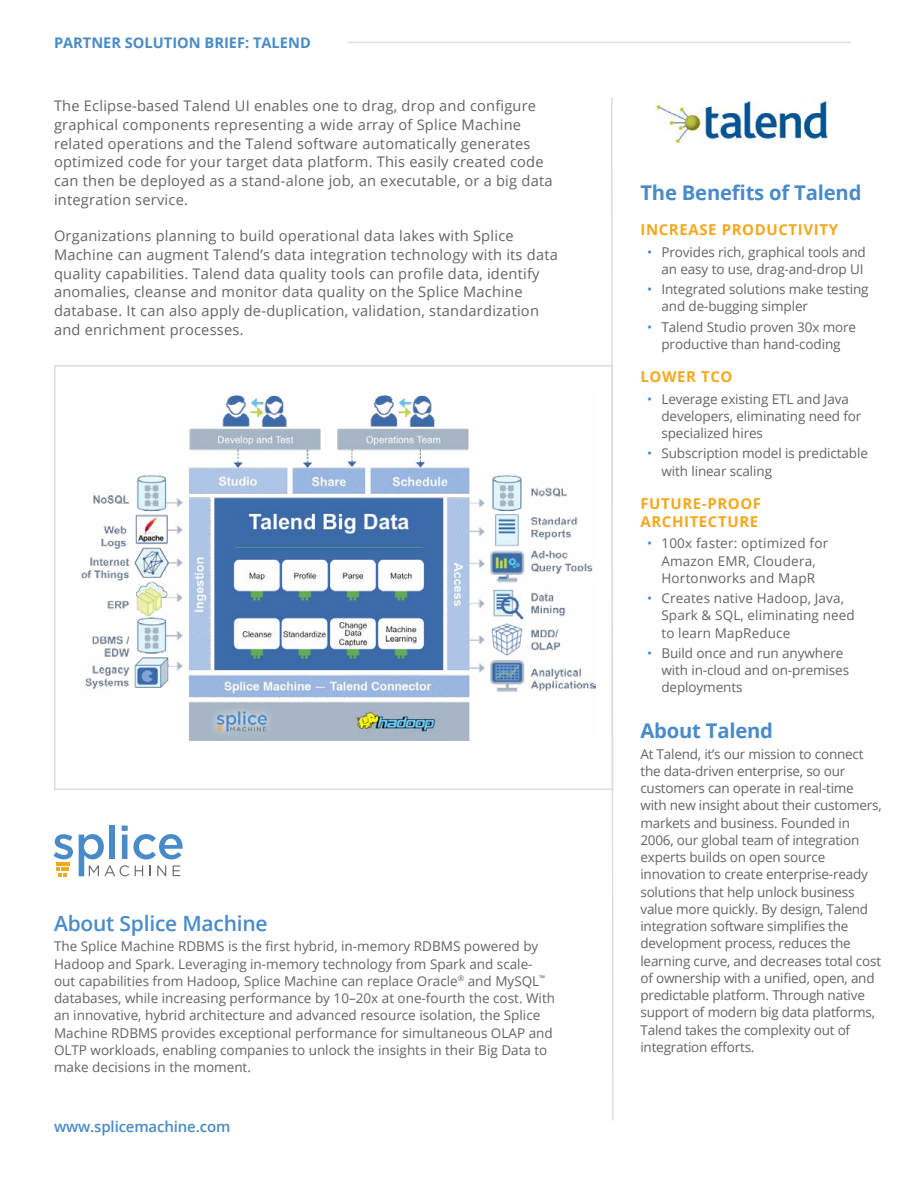
<style>
.page{position:relative;width:918px;height:1188px;background:#fff}
.page>*{position:absolute;margin:0;border:0;box-sizing:border-box;transform-origin:0 0}
.t1{font:600 21px "Open Sans";letter-spacing:-.01em;color:#498bc9}
.t2{font:700 20.25px "Open Sans";letter-spacing:-.01em;color:#498bc9}
.t3{font:700 15px/18px "Open Sans";letter-spacing:.04em;color:#f5a81d}
.t4{font:600 15px "Open Sans";letter-spacing:-.01em;color:#498bc9}
.t5{font:14.7px/18.8px "Open Sans";letter-spacing:.015em;color:#636466}
.t6{font:700 14.7px "Open Sans";color:#498bc9}
.t7{font:13.5px/17.2px "Open Sans";letter-spacing:-.01em;color:#636466}
.t8{font:13.5px/17.2px "Open Sans";letter-spacing:.01em;color:#636466}
.t9{font:13.5px/17.2px "Open Sans";letter-spacing:.015em;color:#636466;text-align:center}
.s1{color:#498bc9}
</style>
<div class="page">
<img style="left:81px;top:395px;width:514px;height:345px">
<hr style="left:348px;top:42px;width:502px;height:1px;background:#dcddde">
<img style="left:655px;top:99px;width:173px;height:45px">
<div style="left:109px;top:825px;width:5px;height:34px;background:#498bc9"></div>
<svg style="left:79px;top:826px;width:104px;height:50px"></svg>
<svg style="left:54px;top:834px;width:19px;height:42px"></svg>
<svg style="left:610px;top:97px;width:4px;height:1024px"></svg>
<p class="t6" style="left:54px;top:32px;width:258px">PARTNER SOLUTION BRIEF: TALEND</p>
<p class="t5" style="left:54px;top:96px;width:500px">The Eclipse-based Talend UI enables one to drag, drop and configure graphical components representing a wide array of Splice Machine related operations and the Talend software automatically generates optimized code for your target data platform. This easily created code can then be deployed as a stand-alone job, an executable, or a big data integration service.</p>
<p class="t5" style="left:54px;top:226px;width:505px">Organizations planning to build operational data lakes with Splice Machine can augment Talend’s data integration technology with its data quality capabilities. Talend data quality tools can profile data, identify anomalies, cleanse and monitor data quality on the Splice Machine database. It can also apply de-duplication, validation, standardization and enrichment processes.</p>
<h1 class="t1" style="left:54px;top:909px;width:215px">About Splice Machine</h1>
<p class="t7" style="left:54px;top:937px;width:503px">The Splice Machine RDBMS is the first hybrid, in-memory RDBMS powered by Hadoop and Spark. Leveraging in-memory technology from Spark and scale&shy;out capabilities from Hadoop, Splice Machine can replace Oracle<sup>®</sup> and MySQL<sup>™ </sup>databases, while increasing performance by 10–20x at one-fourth the cost. With an innovative, hybrid architecture and advanced resource isolation, the Splice Machine RDBMS provides exceptional performance for simultaneous OLAP and OLTP workloads, enabling companies to unlock the insights in their Big Data to make decisions in the moment.</p>
<p class="t4" style="left:54px;top:1116px;width:178px">www.splicemachine.com</p>
<h2 class="t2" style="left:640px;top:179px;width:223px">The Benefits of Talend</h2>
<p class="t3" style="left:640px;top:220px;width:199px">INCREASE PRODUCTIVITY</p>
<p class="t7" style="left:647px;top:243px;width:220px;text-align:right"><span class="s1">•</span> Provides rich, graphical tools and an easy to use, drag-and-drop UI</p>
<p class="t7" style="left:661px;top:280px;width:209px;text-indent:-14px"><span class="s1">•</span> Integrated solutions make testing and de-bugging simpler</p>
<p class="t7" style="left:647px;top:318px;width:210px;text-align:center"><span class="s1">•</span> Talend Studio proven 30x more productive than hand-coding</p>
<p class="t3" style="left:640px;top:367px;width:94px">LOWER TCO</p>
<p class="t7" style="left:661px;top:390px;width:202px;text-indent:-14px"><span class="s1">•</span> Leverage existing ETL and Java developers, eliminating need for specialized hires</p>
<p class="t7" style="left:661px;top:444px;width:208px;text-indent:-14px"><span class="s1">•</span> Subscription model is predictable with linear scaling</p>
<p class="t3" style="left:640px;top:494px;width:122px">FUTURE-PROOF<br>ARCHITECTURE</p>
<p class="t9" style="left:647px;top:534px;width:183px"><span class="s1">•</span> 100x faster: optimized for<br>Amazon EMR, Cloudera,<br>Hortonworks and MapR</p>
<p class="t8" style="left:661px;top:589px;width:195px;text-indent:-14px"><span class="s1">•</span> Creates native Hadoop, Java,<br>Spark &amp; SQL, eliminating need to learn MapReduce</p>
<p class="t7" style="left:661px;top:644px;width:189px;text-indent:-14px"><span class="s1">•</span> Build once and run anywhere with in-cloud and on-premises deployments</p>
<h2 class="t2" style="left:640px;top:717px;width:134px">About Talend</h2>
<p class="t7" style="left:640px;top:745px;width:243px">At Talend, it’s our mission to connect the data-driven enterprise, so our customers can operate in real-time with new insight about their customers, markets and business. Founded in 2006, our global team of integration experts builds on open source innovation to create enterprise-ready solutions that help unlock business value more quickly. By design, Talend integration software simplifies the development process, reduces the learning curve, and decreases total cost of ownership with a unified, open, and predictable platform. Through native support of modern big data platforms, Talend takes the complexity out of integration efforts.</p>
</div>
